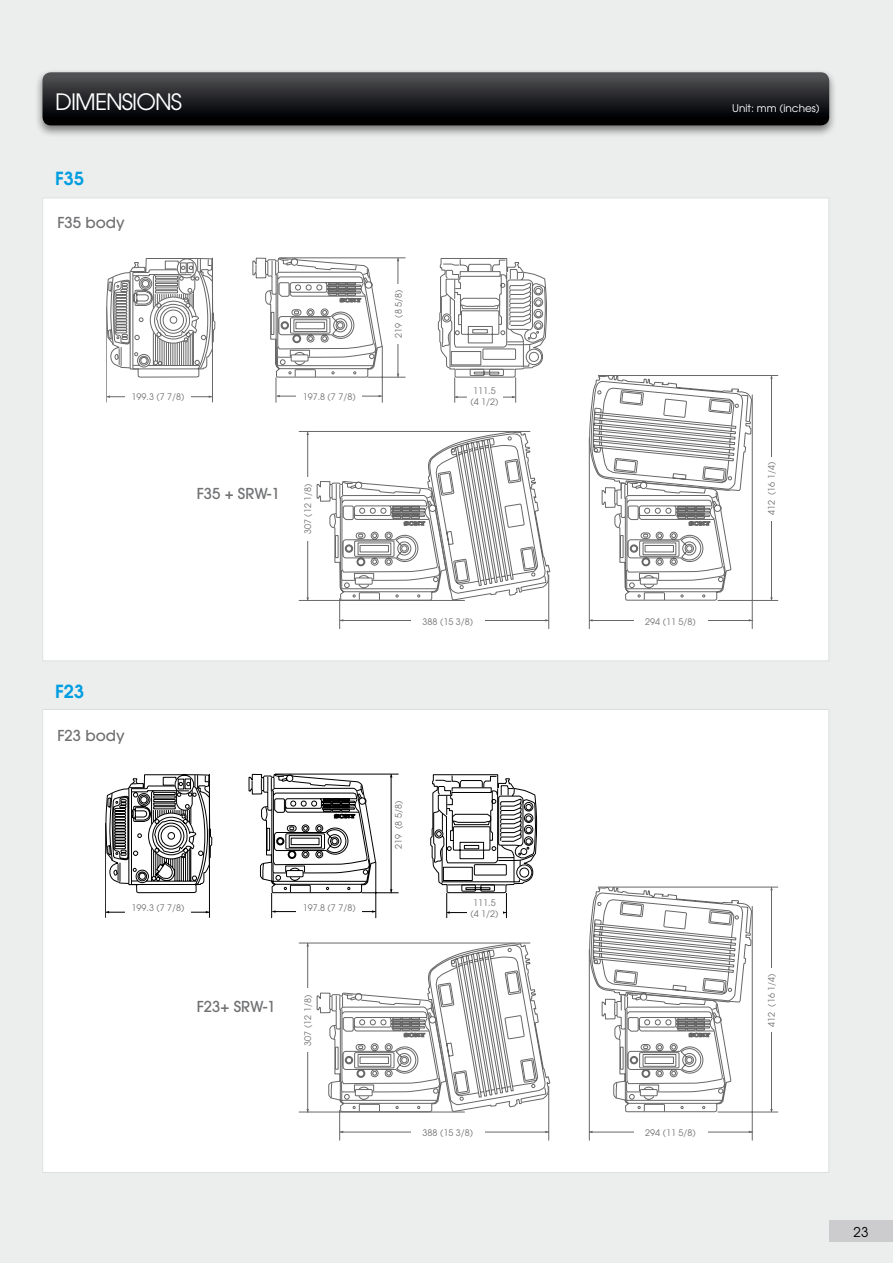
<style>
.page{position:relative;width:893px;height:1263px;background:#eceded}
.page>*{position:absolute;margin:0;border:0;box-sizing:border-box;transform-origin:0 0}
.t1{font:22.5px "Avant Garde";letter-spacing:-.04em;color:#fff}
.t2{font:600 18px "Avant Garde";color:#009ee0}
.t3{font:500 15px "Avant Garde";color:#707173}
.t4{font:13.5px "Avant Garde";color:#000}
.t5{font:10.5px "Avant Garde";color:#fff}
.t6{font:9px/10.5px "Avant Garde";color:#707173;text-align:center}
</style>
<div class="page">
<div style="left:829px;top:1220px;width:64px;height:22px;background:#ccccce"></div>
<div style="left:34px;top:68px;width:806px;height:73px;background:#000;opacity:.5"></div>
<div style="left:43px;top:72px;width:786px;height:53px;background:linear-gradient(to bottom,#555658,#000);border-radius:9px"></div>
<div style="left:42px;top:198px;width:787px;height:463px;background:#fff"></div>
<hr style="left:368px;top:377px;width:37px;height:1px;background:#000">
<hr style="left:280px;top:258px;width:125px;height:1px;background:#000">
<hr style="left:634px;top:374px;width:1px;height:30px;background:#000">
<hr style="left:843px;top:350px;width:1px;height:54px;background:#000">
<hr style="left:884px;top:236px;width:1px;height:168px;background:#000">
<hr style="left:892px;top:236px;width:1px;height:168px;background:#000">
<hr style="left:602px;top:236px;width:1px;height:140px;background:#000">
<svg style="left:437px;top:258px;width:110px;height:144px;background:#e0e0e0"></svg>
<svg style="left:252px;top:257px;width:131px;height:156px;background:#e2e2e2"></svg>
<hr style="left:398px;top:258px;width:1px;height:119px;background:#000">
<hr style="left:277px;top:396px;width:105px;height:1px;background:#000">
<svg style="left:106px;top:258px;width:110px;height:147px;background:#d4d4d4"></svg>
<hr style="left:107px;top:396px;width:105px;height:1px;background:#000">
<hr style="left:280px;top:482px;width:1px;height:144px;background:#000">
<hr style="left:598px;top:375px;width:180px;height:1px;background:#000">
<hr style="left:718px;top:600px;width:60px;height:1px;background:#000">
<hr style="left:299px;top:431px;width:231px;height:1px;background:#000">
<hr style="left:299px;top:600px;width:165px;height:1px;background:#000">
<hr style="left:752px;top:395px;width:1px;height:234px;background:#000">
<hr style="left:771px;top:376px;width:1px;height:224px;background:#000">
<hr style="left:307px;top:432px;width:1px;height:168px;background:#000">
<svg style="left:316px;top:431px;width:235px;height:218px;background:#e6e6e6"></svg>
<svg style="left:589px;top:375px;width:163px;height:274px;background:#e3e3e3"></svg>
<svg style="left:306px;top:597px;width:3px;height:4px"></svg>
<svg style="left:770px;top:375px;width:3px;height:4px"></svg>
<svg style="left:770px;top:597px;width:3px;height:4px"></svg>
<div style="left:125px;top:390px;width:66px;height:13px;background:#fff"></div>
<div style="left:297px;top:390px;width:65px;height:13px;background:#fff"></div>
<div style="left:411px;top:614px;width:74px;height:13px;background:#fff"></div>
<div style="left:634px;top:614px;width:73px;height:13px;background:#fff"></div>
<div style="left:467px;top:383px;width:35px;height:26px;background:#fff"></div>
<div style="left:392px;top:284px;width:13px;height:59px;background:#fff"></div>
<div style="left:301px;top:477px;width:13px;height:64px;background:#fff"></div>
<div style="left:765px;top:457px;width:13px;height:63px;background:#fff"></div>
<div style="left:42px;top:709px;width:787px;height:464px;background:#fff"></div>
<svg style="left:105px;top:774px;width:108px;height:119px;background:#aeaeae"></svg>
<hr style="left:209px;top:774px;width:1px;height:143px;background:#000">
<hr style="left:362px;top:892px;width:36px;height:1px;background:#000">
<hr style="left:275px;top:774px;width:123px;height:1px;background:#000">
<hr style="left:827px;top:866px;width:1px;height:54px;background:#000">
<hr style="left:867px;top:748px;width:1px;height:172px;background:#000">
<hr style="left:376px;top:862px;width:1px;height:56px;background:#000">
<hr style="left:105px;top:823px;width:1px;height:94px;background:#000">
<hr style="left:892px;top:748px;width:1px;height:172px;background:#000">
<hr style="left:591px;top:748px;width:1px;height:144px;background:#000">
<svg style="left:430px;top:774px;width:107px;height:144px;background:#cacaca"></svg>
<svg style="left:248px;top:773px;width:128px;height:145px;background:#ccc"></svg>
<hr style="left:391px;top:774px;width:1px;height:119px;background:#000">
<hr style="left:273px;top:911px;width:102px;height:1px;background:#000">
<hr style="left:106px;top:912px;width:103px;height:1px;background:#000">
<svg style="left:316px;top:943px;width:235px;height:169px;background:#e2e2e2"></svg>
<svg style="left:589px;top:887px;width:163px;height:225px;background:#dfdfdf"></svg>
<hr style="left:280px;top:994px;width:1px;height:144px;background:#000">
<hr style="left:598px;top:887px;width:180px;height:1px;background:#000">
<hr style="left:718px;top:1112px;width:60px;height:1px;background:#000">
<hr style="left:299px;top:943px;width:231px;height:1px;background:#000">
<hr style="left:299px;top:1112px;width:165px;height:1px;background:#000">
<hr style="left:340px;top:1132px;width:208px;height:1px;background:#000">
<hr style="left:590px;top:1132px;width:162px;height:1px;background:#000">
<hr style="left:339px;top:1110px;width:1px;height:30px;background:#000">
<hr style="left:548px;top:1086px;width:1px;height:54px;background:#000">
<hr style="left:589px;top:949px;width:1px;height:191px;background:#000">
<hr style="left:752px;top:906px;width:1px;height:234px;background:#000">
<hr style="left:771px;top:887px;width:1px;height:224px;background:#000">
<hr style="left:307px;top:943px;width:1px;height:169px;background:#000">
<svg style="left:545px;top:1130px;width:4px;height:3px"></svg>
<div style="left:125px;top:901px;width:66px;height:13px;background:#fff"></div>
<div style="left:297px;top:901px;width:65px;height:13px;background:#fff"></div>
<div style="left:411px;top:1126px;width:74px;height:13px;background:#fff"></div>
<div style="left:634px;top:1126px;width:73px;height:13px;background:#fff"></div>
<div style="left:467px;top:895px;width:35px;height:25px;background:#fff"></div>
<div style="left:392px;top:795px;width:13px;height:60px;background:#fff"></div>
<div style="left:301px;top:988px;width:13px;height:64px;background:#fff"></div>
<div style="left:765px;top:968px;width:13px;height:64px;background:#fff"></div>
<h1 class="t1" style="left:55px;top:88px;width:126px">dimensions</h1>
<h2 class="t2" style="left:55px;top:167px;width:30px">F35</h2>
<h3 class="t3" style="left:57px;top:213px;width:69px">F35 body</h3>
<p class="t6" style="left:132px;top:391px;width:54px">199.3 (7 7/8)</p>
<p class="t6" style="left:303px;top:391px;width:54px">197.8 (7 7/8)</p>
<h3 class="t3" style="left:197px;top:484px;width:85px">F35 + SRW-1</h3>
<p class="t6" style="left:302px;top:534px;width:52px;rotate:-90deg">307 (12 1/8)</p>
<h2 class="t2" style="left:55px;top:680px;width:30px">F23</h2>
<h3 class="t3" style="left:57px;top:726px;width:69px">F23 body</h3>
<p class="t6" style="left:132px;top:903px;width:54px">199.3 (7 7/8)</p>
<p class="t6" style="left:303px;top:903px;width:54px">197.8 (7 7/8)</p>
<h3 class="t3" style="left:197px;top:997px;width:80px">F23+ SRW-1</h3>
<p class="t6" style="left:302px;top:1045px;width:52px;rotate:-90deg">307 (12 1/8)</p>
<p class="t5" style="left:732px;top:101px;width:89px">Unit: mm (inches)</p>
<p class="t6" style="left:393px;top:337px;width:49px;rotate:-90deg">219 (8 5/8)</p>
<p class="t6" style="left:470px;top:386px;width:30px">111.5 (4 1/2)</p>
<p class="t6" style="left:423px;top:616px;width:52px">388 (15 3/8)</p>
<p class="t6" style="left:645px;top:616px;width:52px">294 (11 5/8)</p>
<p class="t6" style="left:393px;top:849px;width:49px;rotate:-90deg">219 (8 5/8)</p>
<p class="t6" style="left:470px;top:897px;width:30px">111.5 (4 1/2)</p>
<p class="t6" style="left:423px;top:1127px;width:52px">388 (15 3/8)</p>
<p class="t6" style="left:645px;top:1127px;width:52px">294 (11 5/8)</p>
<p class="t6" style="left:766px;top:515px;width:54px;rotate:-90deg">412 (16 1/4)</p>
<p class="t6" style="left:766px;top:1026px;width:54px;rotate:-90deg">412 (16 1/4)</p>
<h3 class="t4" style="left:854px;top:1223px;width:16px">23</h3>
</div>
